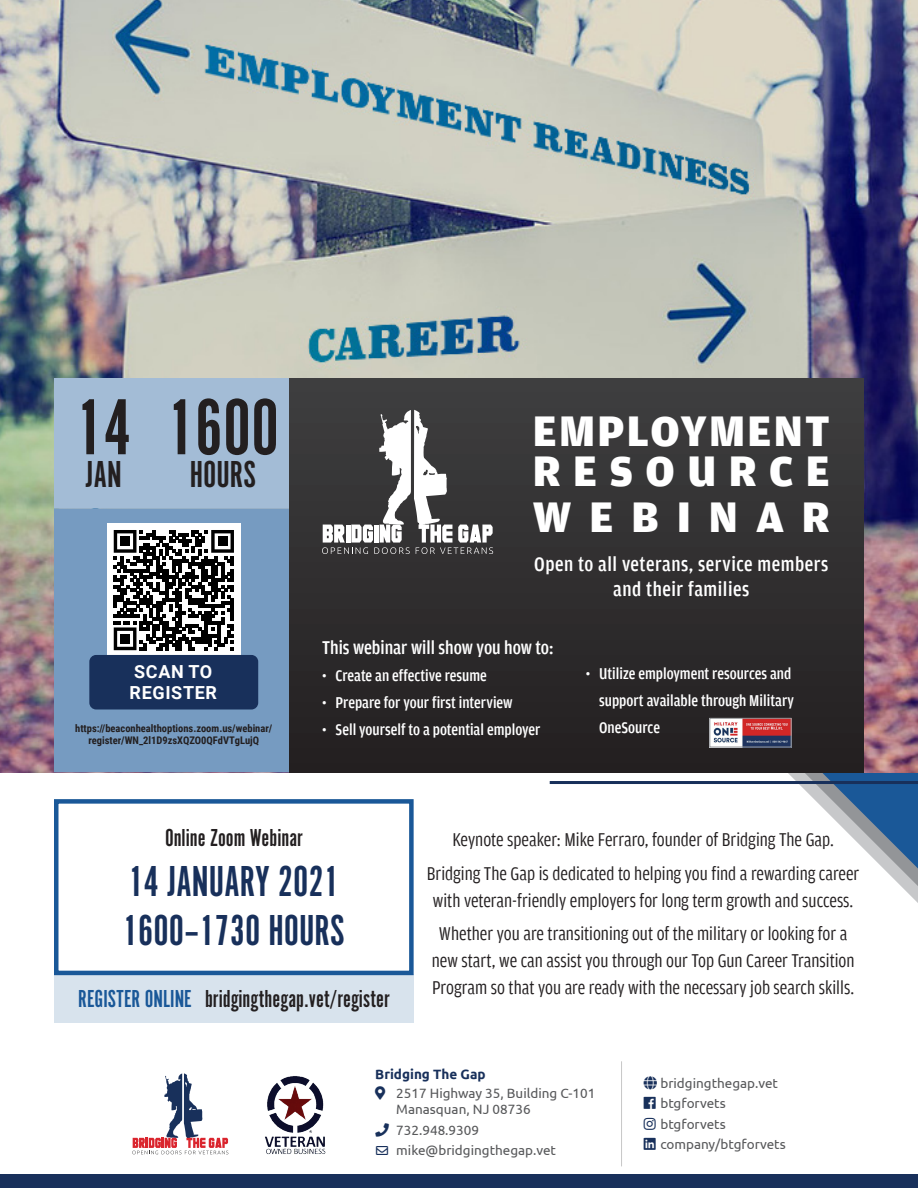
<style>
.page{position:relative;width:918px;height:1188px;background:#fff}
.page>*{position:absolute;margin:0;border:0;box-sizing:border-box;transform-origin:0 0}
.date{font:82.5px "Alternate Got No 1 D";color:#231f20}
.t1{font:45px "Alternate Got No 1 D";color:#18305b}
.t2{font:900 45px/39.9px "Amplitude";letter-spacing:.05em;color:#fff}
.t3{font:900 45px "Amplitude";letter-spacing:.4em;color:#fff}
.month{font:39px "Alternate Got No 1 D";color:#231f20}
.t4{font:25.5px "Alternate Got No 1 D";color:#231f20}
.t5{font:500 21px/25.2px "Amplitude Cond";letter-spacing:.025em;color:#fff;text-align:center}
.text_bullets{font:19.5px/27px "Amplitude Cond";color:#231f20;text-align:center}
.t6{font:500 19.5px "Amplitude Cond";color:#fff}
.t7{font:700 18px/21.6px "Roboto";letter-spacing:.035em;color:#fff}
.t8{font:500 16.5px/27px "Amplitude Cond";color:#fff}
.t9{font:13.5px/16.2px "Ubuntu";color:#57585a}
.t10{font:700 13.5px "Ubuntu";color:#18305b}
.t11{font:700 10.5px/12.6px "Roboto Condensed";color:#231f20;text-align:center}
.s1{font-weight:400}
.s2{color:#1a5898}
.s3{color:#18305b}
</style>
<div class="page">
<div style="left:0;top:1174px;width:918px;height:14px;background:#18305b"></div>
<img style="left:265px;top:1076px;width:61px;height:78px">
<hr style="left:621px;top:1061px;width:1px;height:105px;background:#c8c8c8">
<svg style="left:132px;top:1073px;width:96px;height:81px"></svg>
<div style="left:54px;top:974px;width:360px;height:48px;background:#d8e3ed"></div>
<svg style="left:772px;top:772px;width:146px;height:131px"></svg>
<img style="left:0;top:0;width:918px;height:772px">
<div style="left:54px;top:799px;width:360px;height:176px;border:4px solid #1a5898"></div>
<hr style="left:550px;top:781px;width:368px;height:3px;background:#18305b">
<div style="left:54px;top:378px;width:235px;height:130px;background:#a3bcd6"></div>
<div style="left:54px;top:508px;width:235px;height:264px;background:#769bc1"></div>
<div style="left:107px;top:523px;width:133px;height:134px;background:#fff"></div>
<svg style="left:114px;top:530px;width:120px;height:120px"></svg>
<div style="left:120px;top:536px;width:10px;height:10px;background:#000"></div>
<div style="left:218px;top:536px;width:9px;height:10px;background:#000"></div>
<div style="left:120px;top:634px;width:10px;height:10px;background:#000"></div>
<div style="left:89px;top:655px;width:169px;height:55px;background:#18305b;border-radius:7px"></div>
<div style="left:289px;top:378px;width:575px;height:394px;background:linear-gradient(to bottom,#3e3f40,#231f20)"></div>
<svg style="left:322px;top:410px;width:171px;height:144px"></svg>
<img style="left:712px;top:720px;width:77px;height:25px">
<div style="left:710px;top:718px;width:81px;height:29px;border:1px solid #939598"></div>
<p class="date" style="left:76px;top:383px;width:205px">14 1600</p>
<p class="month" style="left:86px;top:454px;width:38px">JAN</p>
<p class="month" style="left:190px;top:454px;width:68px">HOURS</p>
<p class="t7" style="left:130px;top:660px;width:89px">SCAN TO<br>REGISTER</p>
<p class="t11" style="left:75px;top:721px;width:199px">https://beaconhealthoptions.zoom.us/webinar/ register/WN_2l1D9zsXQZO0QFdVTgLujQ</p>
<p class="t2" style="left:533px;top:411px;width:299px">EMPLOYMENT<br>RESOURCE</p>
<p class="t3" style="left:533px;top:492px;width:298px">WEBINAR</p>
<p class="t5" style="left:534px;top:551px;width:295px">Open to all veterans, service members and their families</p>
<p class="t6" style="left:322px;top:637px;width:233px">This webinar will show you how to:</p>
<p class="t8" style="left:322px;top:663px;width:166px"><span class="s1">·</span> Create an effective resume</p>
<p class="t8" style="left:322px;top:690px;width:192px"><span class="s1">·</span> Prepare for your first interview</p>
<p class="t8" style="left:322px;top:717px;width:220px"><span class="s1">·</span> Sell yourself to a potential employer</p>
<p class="t8" style="left:599px;top:660px;width:196px;text-indent:-14px"><span class="s1">·</span> Utilize employment resources and support available through Military<br>OneSource</p>
<p class="t4" style="left:165px;top:824px;width:139px">Online Zoom Webinar</p>
<p class="t1" style="left:129px;top:857px;width:212px">14 JANUARY 2021</p>
<p class="t1" style="left:123px;top:907px;width:223px">1600‒1730 HOURS</p>
<p class="t4" style="left:78px;top:985px;width:313px"><span class="s2">REGISTER ONLINE</span> bridgingthegap.vet/register</p>
<p class="text_bullets" style="left:452px;top:826px;width:383px">Keynote speaker: Mike Ferraro, founder of Bridging The Gap.</p>
<p class="text_bullets" style="left:427px;top:860px;width:434px">Bridging The Gap is dedicated to helping you find a rewarding career with veteran-friendly employers for long term growth and success.</p>
<p class="text_bullets" style="left:432px;top:920px;width:424px">Whether you are transitioning out of the military or looking for a new start, we can assist you through our Top Gun Career Transition<br>Program so that you are ready with the necessary job search skills.</p>
<p class="t10" style="left:375px;top:1066px;width:112px">Bridging The Gap</p>
<p class="t9" style="left:396px;top:1085px;width:201px;text-indent:-21px"><span class="s3">●▼</span> 2517 Highway 35, Building C-101<br>Manasquan, NJ 08736</p>
<p class="t9" style="left:396px;top:1122px;width:84px">732.948.9309</p>
<p class="t9" style="left:376px;top:1142px;width:181px"><span class="s3">→</span> mike@bridgingthegap.vet</p>
<p class="t9" style="left:660px;top:1074px;width:119px">bridgingthegap.vet</p>
<p class="t9" style="left:644px;top:1095px;width:83px"><span class="s3">□□</span> btgforvets</p>
<p class="t9" style="left:644px;top:1115px;width:83px"><span class="s3">■▲▼</span> btgforvets</p>
<p class="t9" style="left:644px;top:1136px;width:143px"><span class="s3">●■■</span> company/btgforvets</p>
</div>
